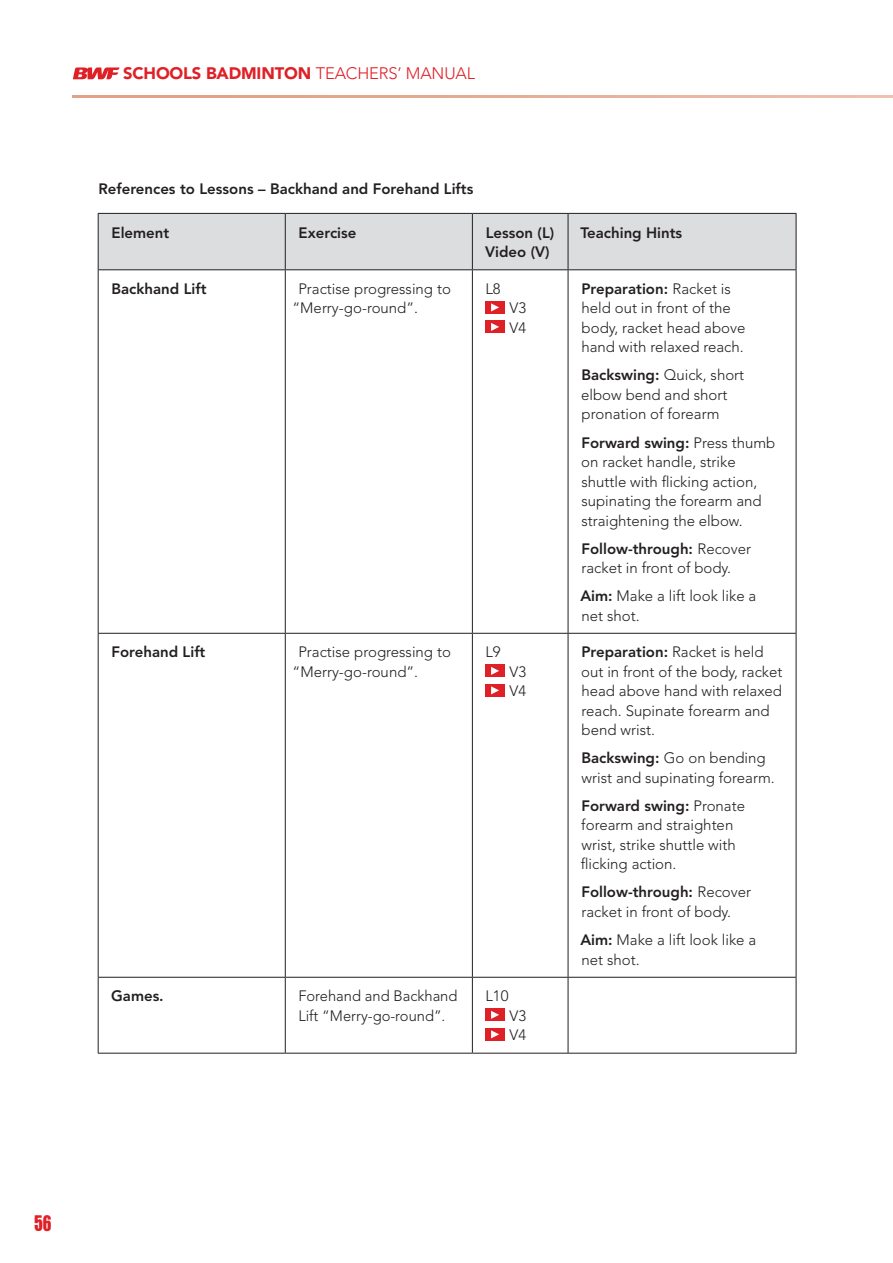
<style>
.page{position:relative;width:893px;height:1263px;background:#fff}
.page>*{position:absolute;margin:0;border:0;box-sizing:border-box;transform-origin:0 0}
.t1{font:18px "You Are Loved";color:#df2027}
.t2{font:900 16.5px "Avenir";letter-spacing:-.01em;color:#df2027}
.t3{font:300 15px/19.5px "Avenir";color:#231f20}
.t4{font:800 15px/19.5px "Avenir";color:#231f20}
.s1{font-weight:300}
.s2{font-weight:800}
</style>
<div class="page">
<div style="left:99px;top:214px;width:697px;height:55px;background:#dcdddf"></div>
<hr style="left:285px;top:214px;width:1px;height:55px;background:#231f20">
<hr style="left:472px;top:214px;width:1px;height:55px;background:#231f20">
<hr style="left:568px;top:214px;width:1px;height:55px;background:#231f20">
<hr style="left:98px;top:269px;width:187px;height:1px;background:#231f20">
<hr style="left:285px;top:269px;width:187px;height:1px;background:#231f20">
<hr style="left:285px;top:270px;width:1px;height:363px;background:#231f20">
<hr style="left:472px;top:269px;width:96px;height:1px;background:#231f20">
<hr style="left:472px;top:270px;width:1px;height:363px;background:#231f20">
<hr style="left:568px;top:269px;width:228px;height:1px;background:#231f20">
<hr style="left:568px;top:270px;width:1px;height:363px;background:#231f20">
<hr style="left:98px;top:633px;width:187px;height:1px;background:#231f20">
<hr style="left:285px;top:633px;width:187px;height:1px;background:#231f20">
<hr style="left:285px;top:634px;width:1px;height:343px;background:#231f20">
<hr style="left:472px;top:633px;width:96px;height:1px;background:#231f20">
<hr style="left:472px;top:634px;width:1px;height:343px;background:#231f20">
<hr style="left:568px;top:633px;width:228px;height:1px;background:#231f20">
<hr style="left:568px;top:634px;width:1px;height:343px;background:#231f20">
<hr style="left:98px;top:977px;width:187px;height:1px;background:#231f20">
<hr style="left:285px;top:977px;width:187px;height:1px;background:#231f20">
<hr style="left:285px;top:978px;width:1px;height:75px;background:#231f20">
<hr style="left:472px;top:977px;width:96px;height:1px;background:#231f20">
<hr style="left:472px;top:978px;width:1px;height:75px;background:#231f20">
<hr style="left:568px;top:977px;width:228px;height:1px;background:#231f20">
<hr style="left:568px;top:978px;width:1px;height:75px;background:#231f20">
<hr style="left:98px;top:270px;width:1px;height:363px;background:#231f20">
<hr style="left:796px;top:270px;width:1px;height:363px;background:#231f20">
<hr style="left:98px;top:634px;width:1px;height:343px;background:#231f20">
<hr style="left:796px;top:634px;width:1px;height:343px;background:#231f20">
<hr style="left:98px;top:978px;width:1px;height:75px;background:#231f20">
<hr style="left:796px;top:978px;width:1px;height:75px;background:#231f20">
<hr style="left:98px;top:1053px;width:187px;height:1px;background:#231f20">
<hr style="left:285px;top:1053px;width:187px;height:1px;background:#231f20">
<hr style="left:472px;top:1053px;width:96px;height:1px;background:#231f20">
<hr style="left:568px;top:1053px;width:228px;height:1px;background:#231f20">
<hr style="left:98px;top:213px;width:187px;height:1px;background:#231f20">
<hr style="left:98px;top:214px;width:1px;height:55px;background:#231f20">
<hr style="left:285px;top:213px;width:187px;height:1px;background:#231f20">
<hr style="left:472px;top:213px;width:96px;height:1px;background:#231f20">
<hr style="left:568px;top:213px;width:228px;height:1px;background:#231f20">
<hr style="left:796px;top:214px;width:1px;height:55px;background:#231f20">
<div style="left:485px;top:301px;width:20px;height:12px;background:#df2027"></div>
<svg style="left:491px;top:303px;width:8px;height:8px"></svg>
<div style="left:485px;top:321px;width:20px;height:12px;background:#df2027"></div>
<svg style="left:491px;top:323px;width:8px;height:8px"></svg>
<div style="left:485px;top:665px;width:20px;height:12px;background:#df2027"></div>
<svg style="left:491px;top:667px;width:8px;height:8px"></svg>
<div style="left:485px;top:684px;width:20px;height:12px;background:#df2027"></div>
<svg style="left:491px;top:686px;width:8px;height:8px"></svg>
<div style="left:485px;top:1009px;width:20px;height:12px;background:#df2027"></div>
<svg style="left:491px;top:1011px;width:8px;height:8px"></svg>
<div style="left:485px;top:1028px;width:20px;height:12px;background:#df2027"></div>
<svg style="left:491px;top:1030px;width:8px;height:8px"></svg>
<svg style="left:72px;top:96px;width:821px;height:2px;background:#e5ad97"></svg>
<svg style="left:73px;top:67px;width:47px;height:12px"></svg>
<p class="t2" style="left:123px;top:63px;width:353px">SCHOOLS BADMINTON <span class="s1">TEACHERS’ MANUAL</span></p>
<p class="t4" style="left:98px;top:179px;width:376px">References to Lessons – Backhand and Forehand Lifts</p>
<p class="t4" style="left:112px;top:223px;width:59px">Element</p>
<p class="t4" style="left:299px;top:223px;width:59px">Exercise</p>
<p class="t4" style="left:485px;top:223px;width:71px">Lesson (L)<br>Video (V)</p>
<p class="t4" style="left:580px;top:223px;width:103px">Teaching Hints</p>
<p class="t4" style="left:112px;top:279px;width:97px">Backhand Lift</p>
<p class="t3" style="left:292px;top:279px;width:160px;text-indent:6px">Practise progressing to “Merry-go-round”.</p>
<p class="t3" style="left:485px;top:279px;width:17px">L8</p>
<p class="t3" style="left:581px;top:279px;width:165px"><span class="s2">Preparation:</span> Racket is held out in front of the body, racket head above hand with relaxed reach.</p>
<p class="t3" style="left:581px;top:365px;width:165px"><span class="s2">Backswing:</span> Quick, short elbow bend and short pronation of forearm</p>
<p class="t3" style="left:581px;top:433px;width:196px"><span class="s2">Forward swing:</span> Press thumb on racket handle, strike shuttle with flicking action, supinating the forearm and straightening the elbow.</p>
<p class="t3" style="left:581px;top:539px;width:171px"><span class="s2">Follow-through:</span> Recover racket in front of body.</p>
<p class="t3" style="left:580px;top:586px;width:177px"><span class="s2">Aim:</span> Make a lift look like a net shot.</p>
<p class="t3" style="left:509px;top:298px;width:18px">V3<br>V4</p>
<p class="t4" style="left:112px;top:642px;width:95px">Forehand Lift</p>
<p class="t3" style="left:293px;top:642px;width:160px;text-indent:6px">Practise progressing to “Merry-go-round”.</p>
<p class="t3" style="left:485px;top:642px;width:17px">L9</p>
<p class="t3" style="left:509px;top:662px;width:18px">V3<br>V4</p>
<p class="t4" style="left:111px;top:986px;width:54px">Games.</p>
<p class="t3" style="left:298px;top:986px;width:161px">Forehand and Backhand<br>Lift “Merry-go-round”.</p>
<p class="t3" style="left:485px;top:986px;width:25px">L10</p>
<p class="t3" style="left:509px;top:1006px;width:18px">V3<br>V4</p>
<p class="t3" style="left:581px;top:642px;width:203px"><span class="s2">Preparation:</span> Racket is held out in front of the body, racket head above hand with relaxed reach. Supinate forearm and bend wrist.</p>
<p class="t3" style="left:581px;top:748px;width:195px"><span class="s2">Backswing:</span> Go on bending wrist and supinating forearm.</p>
<p class="t3" style="left:581px;top:796px;width:166px"><span class="s2">Forward swing:</span> Pronate forearm and straighten wrist, strike shuttle with flicking action.</p>
<p class="t3" style="left:581px;top:882px;width:171px"><span class="s2">Follow-through:</span> Recover racket in front of body.</p>
<p class="t3" style="left:580px;top:930px;width:177px"><span class="s2">Aim:</span> Make a lift look like a net shot.</p>
<p class="t1" style="left:34px;top:1210px;width:19px">56</p>
</div>
